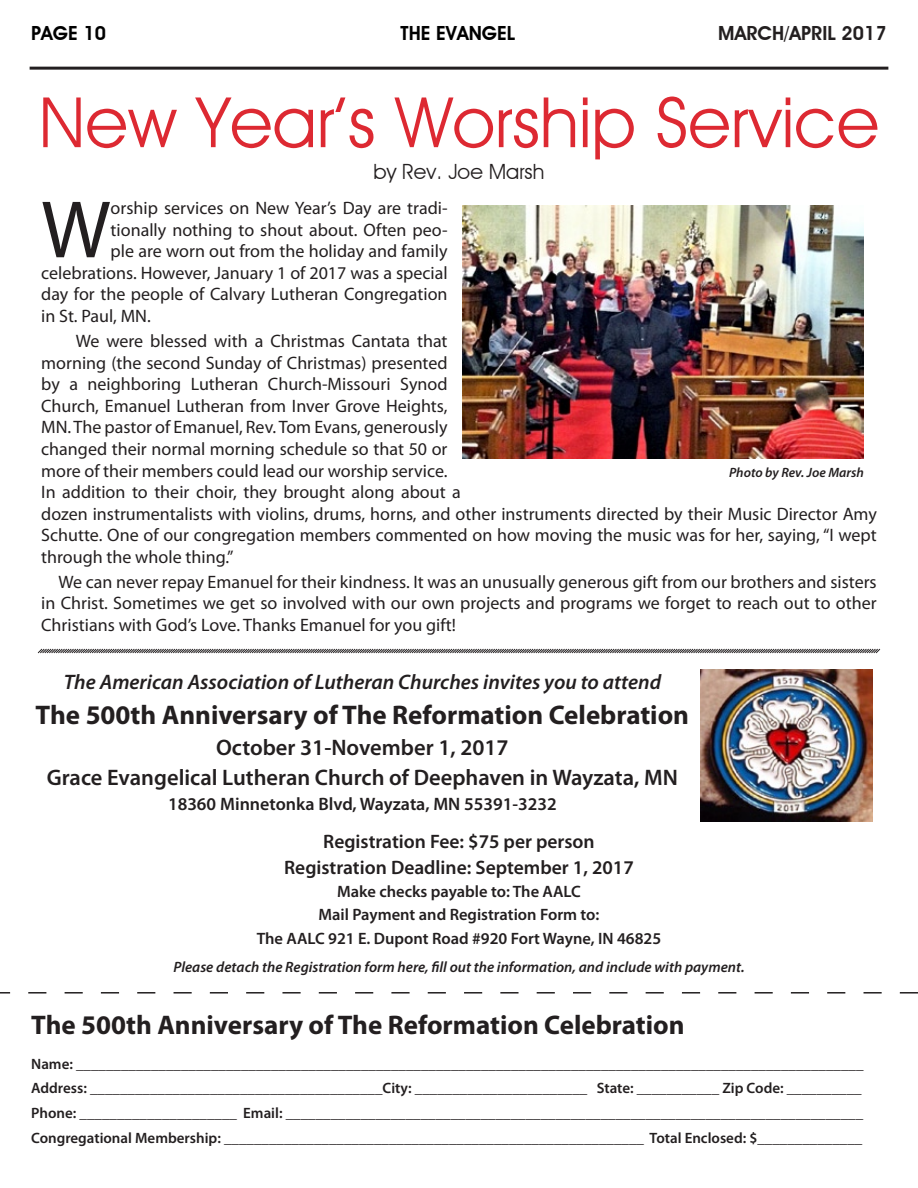
<style>
.page{position:relative;width:918px;height:1188px;background:#fff}
.page>*{position:absolute;margin:0;border:0;box-sizing:border-box;transform-origin:0 0}
.t1{font:82.05px "Myriad Pro";color:#231f20}
.t2{font:70.5px "Advantage";color:#dd2932}
.t3{font:700 27px "Myriad Pro";color:#231f20}
.t4{font:600 22.5px/30.3px "Myriad Pro";color:#231f20;text-align:center}
.t5{font:italic 600 21px "Myriad Pro";color:#231f20}
.t6{font:21px "Advantage";color:#231f20}
.t7{font:600 19.5px/26.7px "Myriad Pro";color:#231f20;text-align:center}
.t8{font:600 19.5px "Advantage";color:#000}
.t9{font:600 19.5px "Advantage";color:#231f20}
.t10{font:18px/21.6px "Myriad Pro";color:#231f20}
.t11{font:600 18px "Myriad Pro";color:#231f20}
.t12{font:600 16.5px/23.1px "Myriad Pro";color:#231f20;text-align:center}
.t13{font:600 15px/24.8px "Myriad Pro";color:#231f20;text-align:justify}
.t14{font:italic 600 15px "Myriad Pro";color:#231f20}
.t15{font:italic 600 13.5px "Myriad Pro";color:#231f20}
</style>
<div class="page">
<hr style="left:30px;top:67px;width:858px;height:3px;background:#231f20">
<img style="left:463px;top:205px;width:401px;height:254px">
<svg style="left:37px;top:648px;width:844px;height:6px"></svg>
<img style="left:700px;top:669px;width:172px;height:152px">
<svg style="left:0;top:992px;width:918px;height:2px"></svg>
<p class="t8" style="left:31px;top:21px;width:76px">PAGE 10</p>
<p class="t8" style="left:401px;top:21px;width:116px">THE EVANGEL</p>
<p class="t9" style="left:718px;top:21px;width:170px">MARCH/APRIL 2017</p>
<h2 class="t2" style="left:39px;top:80px;width:842px">New Year’s Worship Service</h2>
<p class="t6" style="left:374px;top:159px;width:172px">by Rev. Joe Marsh</p>
<h1 class="t1" style="left:41px;top:179px;width:71px">W</h1>
<p class="t10" style="left:111px;top:197px;width:338px">orship services on New Year’s Day are tradi-</p>
<p class="t10" style="left:111px;top:219px;width:338px">tionally nothing to shout about. Often peo-</p>
<p class="t10" style="left:111px;top:240px;width:338px">ple are worn out from the holiday and family</p>
<p class="t10" style="left:41px;top:262px;width:408px">celebrations. However, January 1 of 2017 was a special</p>
<p class="t10" style="left:41px;top:283px;width:408px">day for the people of Calvary Lutheran Congregation</p>
<p class="t10" style="left:41px;top:305px;width:111px">in St. Paul, MN.</p>
<p class="t10" style="left:41px;top:330px;width:837px;text-indent:35px">We were blessed with a Christmas Cantata that<br>morning (the second Sunday of Christmas) presented<br>by a neighboring Lutheran Church-Missouri Synod<br>Church, Emanuel Lutheran from Inver Grove Heights,<br>MN. The pastor of Emanuel, Rev. Tom Evans, generously<br>changed their normal morning schedule so that 50 or<br>more of their members could lead our worship service.<br>In addition to their choir, they brought along about a<br>dozen instrumentalists with violins, drums, horns, and other instruments directed by their Music Director Amy Schutte. One of our congregation members commented on how moving the music was for her, saying, “I wept through the whole thing.”</p>
<p class="t10" style="left:41px;top:571px;width:837px;text-align:justify;text-indent:17px">We can never repay Emanuel for their kindness. It was an unusually generous gift from our brothers and sisters in Christ. Sometimes we get so involved with our own projects and programs we forget to reach out to other Christians with God’s Love. Thanks Emanuel for you gift!</p>
<p class="t15" style="left:729px;top:464px;width:136px">Photo by Rev. Joe Marsh</p>
<p class="t5" style="left:64px;top:668px;width:599px">The American Association of Lutheran Churches invites you to attend</p>
<h3 class="t3" style="left:36px;top:698px;width:655px">The 500th Anniversary of The Reformation Celebration</h3>
<p class="t4" style="left:47px;top:731px;width:633px">October 31-November 1, 2017<br>Grace Evangelical Lutheran Church of Deephaven in Wayzata, MN</p>
<p class="t11" style="left:168px;top:792px;width:390px">18360 Minnetonka Blvd, Wayzata, MN 55391-3232</p>
<p class="t7" style="left:284px;top:827px;width:351px">Registration Fee: $75 per person<br>Registration Deadline: September 1, 2017</p>
<p class="t12" style="left:257px;top:880px;width:406px">Make checks payable to: The AALC<br>Mail Payment and Registration Form to:<br>The AALC 921 E. Dupont Road #920 Fort Wayne, IN 46825</p>
<p class="t14" style="left:173px;top:958px;width:573px">Please detach the Registration form here, fill out the information, and include with payment.</p>
<h3 class="t3" style="left:31px;top:1007px;width:655px">The 500th Anniversary of The Reformation Celebration</h3>
<p class="t13" style="left:31px;top:1051px;width:834px">Name: _________________________________________________________________________________________________________ Address: _______________________________________City: _______________________ State: ___________ Zip Code: __________ Phone: _____________________ Email: _____________________________________________________________________________ Congregational Membership: ________________________________________________________ Total Enclosed: $______________</p>
</div>
